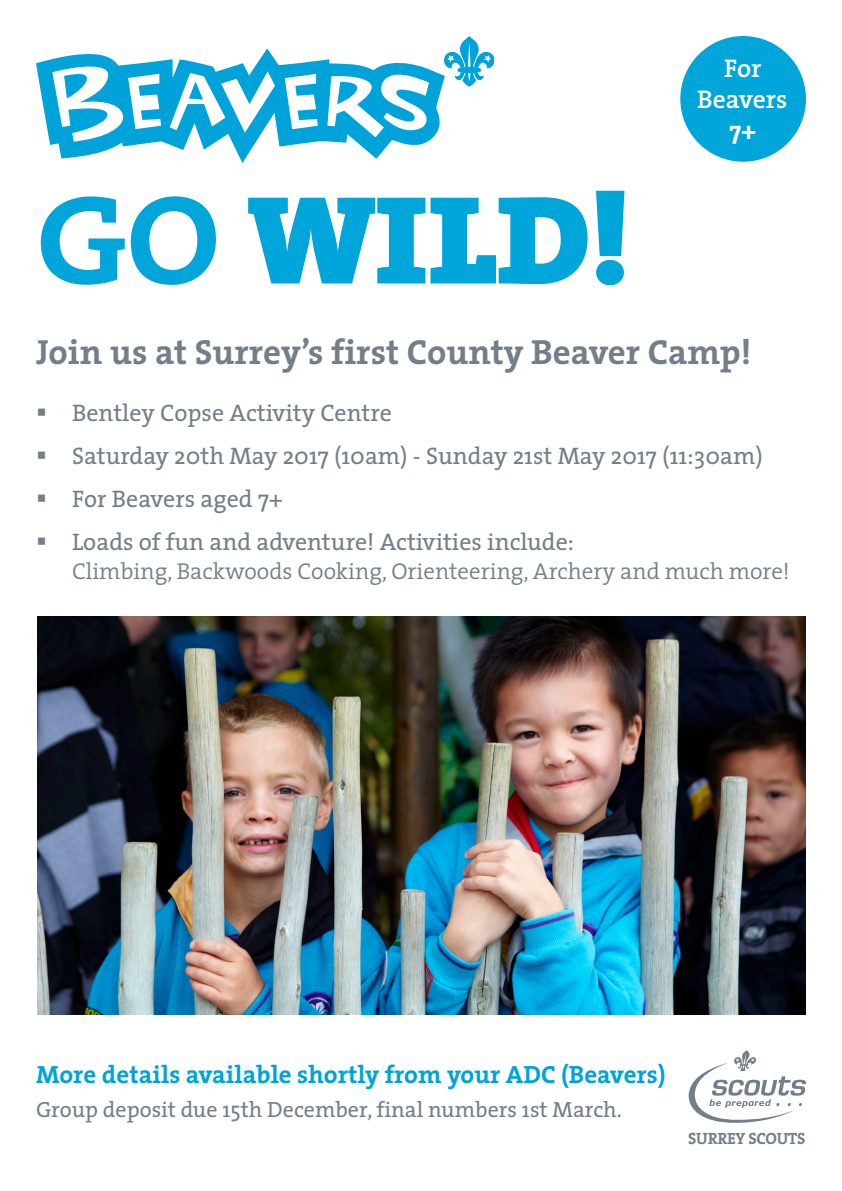
<style>
.page{position:relative;width:842px;height:1191px;background:#fff}
.page>*{position:absolute;margin:0;border:0;box-sizing:border-box;transform-origin:0 0}
.t1{font:900 127px "The Serif";color:#00a5da;scale:1.05 1}
.t2{font:35px "The Serif Bold Expert";color:#727f8a}
.t3{font:600 25.7px/30.8px "The Serif";color:#fff;text-align:center}
.t4{font:25.7px "The Serif Bold Expert";color:#fff}
.Paragraph_Style_1{font:25px "The Serif Bold Expert";color:#00a3d9}
.t5{font:24px "The Serif";color:#727f8a}
.t6{font:300 23px "The Serif";color:#727f8a}
.Paragraph_Style_1-2{font:22px "The Serif";color:#727f8a}
.t7{font:16.4px "The Serif Bold Expert";letter-spacing:-.02em;color:#727f8a}
.s1{font-family:"The Serif Bold Expert";font-weight:400}
</style>
<div class="page">
<img style="left:37px;top:616px;width:769px;height:398px">
<svg style="left:445px;top:36px;width:48px;height:51px"></svg>
<svg style="left:36px;top:48px;width:409px;height:114px"></svg>
<svg style="left:689px;top:1050px;width:117px;height:72px"></svg>
<div style="left:680px;top:36px;width:126px;height:126px;background:#00a5da;border-radius:50%"></div>
<p class="t1" style="left:36px;top:133px;width:568px"><span class="s1">GO</span> WILD!</p>
<p class="t3" style="left:697px;top:53px;width:92px">For<br>Beavers</p>
<p class="t4" style="left:729px;top:109px;width:28px">7+</p>
<p class="t2" style="left:36px;top:323px;width:717px">Join us at Surrey’s first County Beaver Camp!</p>
<p class="t5" style="left:72px;top:393px;width:322px">Bentley Copse Activity Centre</p>
<p class="t5" style="left:72px;top:436px;width:692px">Saturday 20th May 2017 (10am) - Sunday 21st May 2017 (11:30am)</p>
<p class="t5" style="left:72px;top:479px;width:212px">For Beavers aged 7+</p>
<p class="t5" style="left:72px;top:522px;width:504px">Loads of fun and adventure! Activities include:</p>
<p class="t6" style="left:72px;top:552px;width:719px">Climbing, Backwoods Cooking, Orienteering, Archery and much more!</p>
<p class="Paragraph_Style_1" style="left:36px;top:1053px;width:631px">More details available shortly from your ADC (Beavers)</p>
<p class="Paragraph_Style_1-2" style="left:36px;top:1091px;width:587px">Group deposit due 15th December, final numbers 1st March.</p>
<p class="t7" style="left:688px;top:1124px;width:119px">SURREY SCOUTS</p>
</div>
